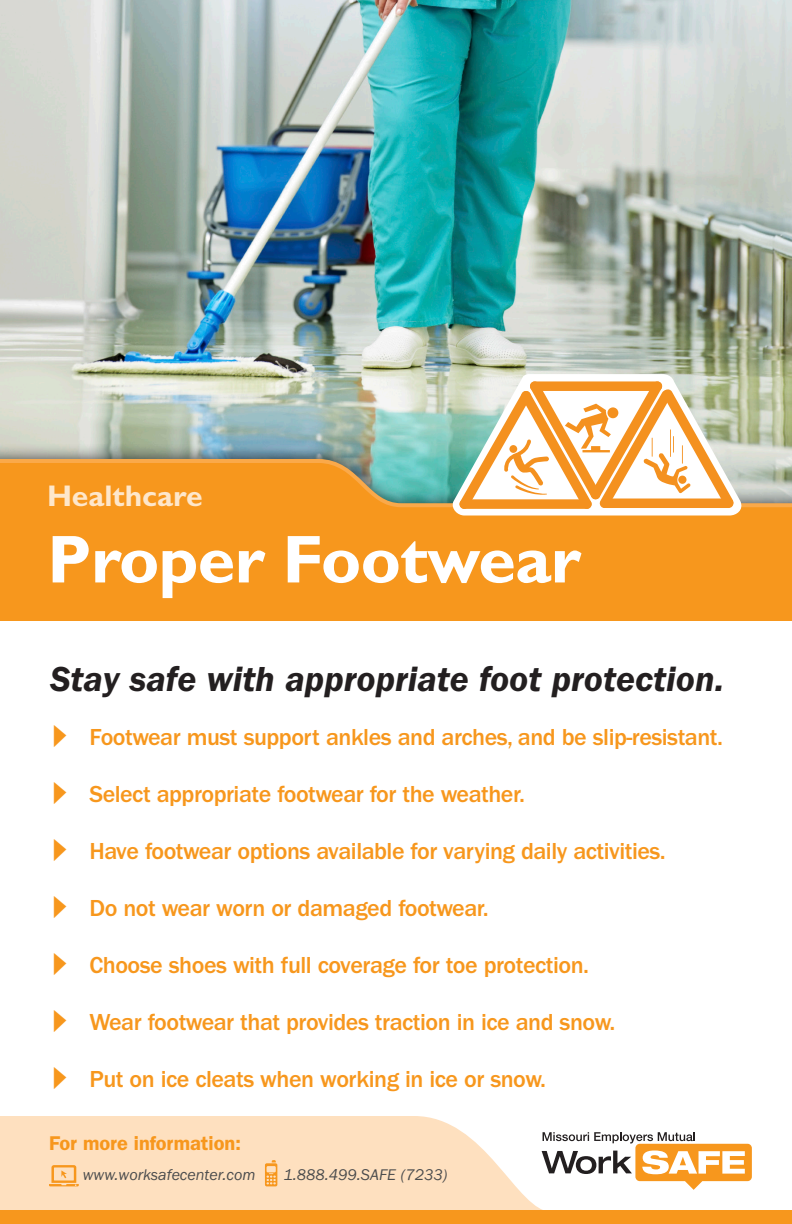
<style>
.page{position:relative;width:792px;height:1224px;background:#fff}
.page>*{position:absolute;margin:0;border:0;box-sizing:border-box;transform-origin:0 0}
.t1{font:700 68px "Gill Sans Std";letter-spacing:-.01em;color:#fff}
.t2{font:italic 600 36px "ITC Franklin Gothic Std";color:#231f20}
.t3{font:700 30px "Gill Sans Std";color:#fee7cb}
.t4{font:500 24px "ITC Franklin Gothic Std";letter-spacing:-.02em;color:#f7971d}
.t5{font:600 20px "ITC Franklin Gothic Std";color:#f7971d}
.t6{font:italic 16px "ITC Franklin Gothic Std";color:#4b4c4d}
</style>
<div class="page">
<img style="left:0;top:0;width:792px;height:444px">
<div style="left:0;top:444px;width:792px;height:262px;background:#231f20;opacity:.75"></div>
<svg style="left:0;top:457px;width:792px;height:164px;background:#ef9926"></svg>
<div style="left:0;top:621px;width:792px;height:603px;background:#fff"></div>
<svg style="left:0;top:1116px;width:543px;height:94px;background:#fee2c4"></svg>
<div style="left:0;top:1210px;width:792px;height:14px;background:#f7971d"></div>
<svg style="left:542px;top:1132px;width:210px;height:58px"></svg>
<svg style="left:49px;top:1165px;width:30px;height:21px"></svg>
<svg style="left:265px;top:1160px;width:12px;height:26px"></svg>
<svg style="left:451px;top:373px;width:293px;height:143px"></svg>
<svg style="left:459px;top:381px;width:275px;height:128px"></svg>
<p class="t3" style="left:47px;top:479px;width:157px">Healthcare</p>
<p class="t1" style="left:47px;top:519px;width:536px">Proper Footwear</p>
<p class="t2" style="left:50px;top:659px;width:676px">Stay safe with appropriate foot protection.</p>
<p class="t4" style="left:53px;top:724px;width:671px">• Footwear must support ankles and arches, and be slip-resistant.</p>
<p class="t4" style="left:53px;top:781px;width:473px">• Select appropriate footwear for the weather.</p>
<p class="t4" style="left:53px;top:838px;width:614px">• Have footwear options available for varying daily activities.</p>
<p class="t4" style="left:53px;top:895px;width:437px">• Do not wear worn or damaged footwear.</p>
<p class="t4" style="left:53px;top:952px;width:537px">• Choose shoes with full coverage for toe protection.</p>
<p class="t4" style="left:53px;top:1009px;width:564px">• Wear footwear that provides traction in ice and snow.</p>
<p class="t4" style="left:53px;top:1066px;width:494px">• Put on ice cleats when working in ice or snow.</p>
<p class="t5" style="left:49px;top:1131px;width:194px">For more information:</p>
<p class="t6" style="left:83px;top:1166px;width:174px">www.worksafecenter.com</p>
<p class="t6" style="left:283px;top:1166px;width:166px">1.888.499.SAFE (7233)</p>
</div>
